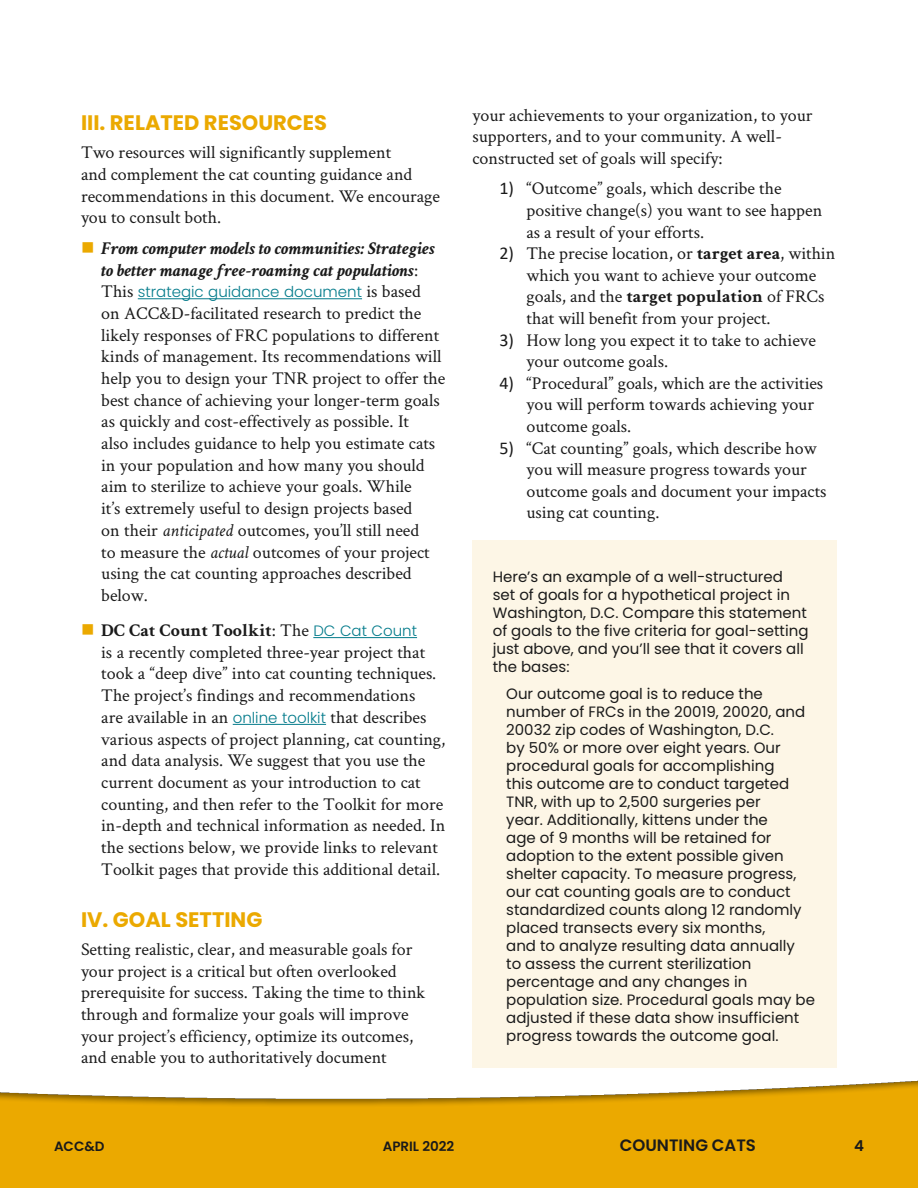
<style>
.page{position:relative;width:918px;height:1188px;background:#fff}
.page>*{position:absolute;margin:0;border:0;box-sizing:border-box;transform-origin:0 0}
.t1{font:700 21px "Poppins";color:#eba900}
.t2{font:18px/21.8px "Crimson Text";color:#1a1a1a}
.t3{font:italic 700 18px/21.8px "Crimson Text";color:#1a1a1a}
.t4{font:600 16.5px "Poppins";color:#1a1a1a}
.t5{font:15px/18px "Poppins";color:#1a1a1a}
.t6{font:300 15px "Poppins";color:#037b8b}
.t7{font:600 15px "Poppins";color:#1a1a1a}
.t8{font:600 13.5px "Poppins";color:#1a1a1a}
.s1{font-weight:400;font-style:normal}
.s2{font-family:"Crimson Text";font-weight:400;font-size:18px;color:#1a1a1a}
.s3{font-style:italic}
.s4{font-weight:700}
.s5{font-family:"Poppins";font-weight:300;font-size:15px;color:#037b8b}
.s6{font-family:"Calibri"}
</style>
<div class="page">
<div style="left:0;top:1042px;width:918px;height:146px;background:#1a1a1a;opacity:.5"></div>
<hr style="left:138px;top:298px;width:224px;height:1px;background:#037b8b">
<hr style="left:313px;top:637px;width:104px;height:1px;background:#037b8b">
<hr style="left:233px;top:724px;width:93px;height:1px;background:#037b8b">
<div style="left:472px;top:540px;width:365px;height:527px;background:#fdf6e6"></div>
<p class="t1" style="left:81px;top:111px;width:248px">III. RELATED RESOURCES</p>
<p class="t2" style="left:81px;top:141px;width:361px">Two resources will significantly supplement<br>and complement the cat counting guidance and recommendations in this document. We encourage you to consult both.</p>
<p class="t3" style="left:101px;top:237px;width:335px">From computer models to communities: Strategies to better manage free-roaming cat populations<span class="s1">:</span></p>
<p class="t6" style="left:101px;top:283px;width:321px"><span class="s2">This</span> strategic guidance document <span class="s2">is based</span></p>
<p class="t2" style="left:101px;top:302px;width:346px">on ACC&amp;D-facilitated research to predict the likely responses of FRC populations to different kinds of management. Its recommendations will help you to design your TNR project to offer the best chance of achieving your longer-term goals as quickly and cost-effectively as possible. It<br>also includes guidance to help you estimate cats in your population and how many you should aim to sterilize to achieve your goals. While<br>it’s extremely useful to design projects based<br>on their <span class="s3">anticipated</span> outcomes, you’ll still need<br>to measure the <span class="s3">actual</span> outcomes of your project using the cat counting approaches described below.</p>
<p class="t2" style="left:101px;top:619px;width:346px"><span class="s4">DC Cat Count Toolkit</span>: The <span class="s5">DC Cat Count<br></span>is a recently completed three-year project that took a “deep dive” into cat counting techniques.<br>The project’s findings and recommendations<br>are available in an <span class="s5">online toolkit</span> that describes various aspects of project planning, cat counting, and data analysis. We suggest that you use the current document as your introduction to cat counting, and then refer to the Toolkit for more in-depth and technical information as needed. In the sections below, we provide links to relevant Toolkit pages that provide this additional detail.</p>
<p class="t1" style="left:81px;top:907px;width:183px">IV. GOAL SETTING</p>
<p class="t2" style="left:81px;top:938px;width:346px">Setting realistic, clear, and measurable goals for your project is a critical but often overlooked prerequisite for success. Taking the time to think through and formalize your goals will improve your project’s efficiency, optimize its outcomes, and enable you to authoritatively document</p>
<p class="t2" style="left:472px;top:103px;width:342px">your achievements to your organization, to your supporters, and to your community. A well&shy;constructed set of goals will specify:</p>
<p class="t2" style="left:526px;top:177px;width:297px;text-indent:-27px"><span class="s6">1)</span> “Outcome” goals, which describe the positive change(s) you want to see happen as a result of your efforts.</p>
<p class="t2" style="left:526px;top:242px;width:310px;text-indent:-27px"><span class="s6">2)</span> The precise location, or <span class="s4">target area</span>, within which you want to achieve your outcome goals, and the <span class="s4">target population</span> of FRCs that will benefit from your project.</p>
<p class="t2" style="left:526px;top:328px;width:291px;text-indent:-27px"><span class="s6">3)</span> How long you expect it to take to achieve your outcome goals.</p>
<p class="t2" style="left:526px;top:372px;width:298px;text-indent:-27px"><span class="s6">4)</span> “Procedural” goals, which are the activities you will perform towards achieving your outcome goals.</p>
<p class="t2" style="left:526px;top:436px;width:302px;text-indent:-27px"><span class="s6">5)</span> “Cat counting” goals, which describe how you will measure progress towards your outcome goals and document your impacts using cat counting.</p>
<p class="t5" style="left:493px;top:568px;width:317px">Here’s an example of a well-structured set of goals for a hypothetical project in Washington, D.C. Compare this statement of goals to the five criteria for goal-setting just above, and you’ll see that it covers all the bases:</p>
<p class="t5" style="left:506px;top:685px;width:310px">Our outcome goal is to reduce the number of FRCs in the 20019, 20020, and 20032 zip codes of Washington, D.C.<br>by 50% or more over eight years. Our procedural goals for accomplishing<br>this outcome are to conduct targeted TNR, with up to 2,500 surgeries per<br>year. Additionally, kittens under the<br>age of 9 months will be retained for adoption to the extent possible given shelter capacity. To measure progress, our cat counting goals are to conduct standardized counts along 12 randomly placed transects every six months,<br>and to analyze resulting data annually<br>to assess the current sterilization percentage and any changes in population size. Procedural goals may be adjusted if these data show insufficient progress towards the outcome goal.</p>
<p class="t8" style="left:54px;top:1138px;width:52px">ACC&amp;D</p>
<p class="t8" style="left:383px;top:1138px;width:73px">APRIL 2022</p>
<p class="t4" style="left:620px;top:1135px;width:138px">COUNTING CATS</p>
<p class="t7" style="left:854px;top:1137px;width:11px">4</p>
</div>
